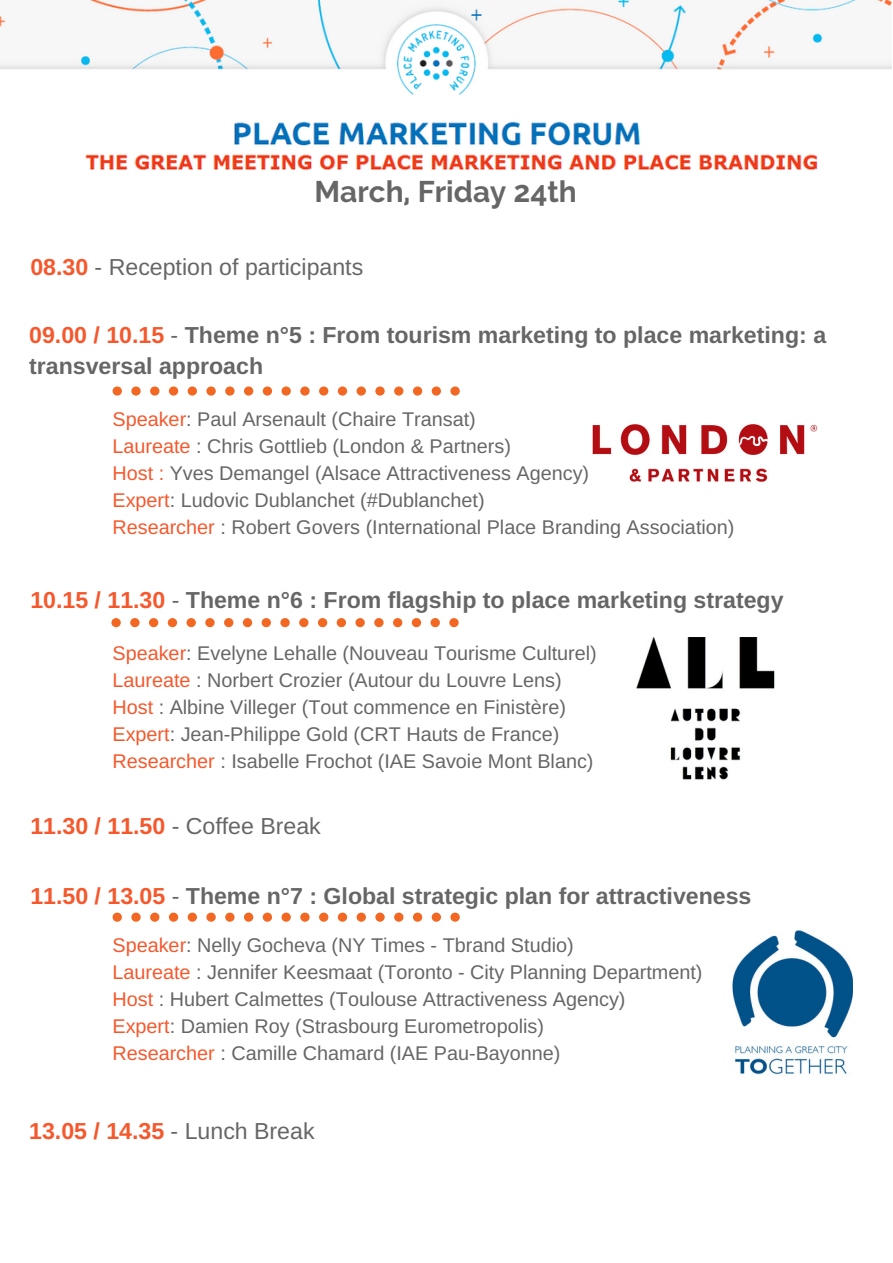
<style>
.page{position:relative;width:893px;height:1263px;background:#fff}
.page>*{position:absolute;margin:0;border:0;box-sizing:border-box;transform-origin:0 0}
.t1{font:700 29.7px "Raleway";color:#666}
.t2{font:700 23.1px/31.5px "Arimo";color:#666}
.t3{font:23.1px "Arimo";color:#666}
.t4{font:700 23.1px "Arimo";color:#f5582c}
.t5{font:19.8px/27px "Arimo";color:#666}
.s1{font-weight:700;color:#f5582c}
.s2{color:#f5582c}
.s3{font-weight:400}
.s4{font-weight:400;color:#666}
</style>
<div class="page">
<div style="left:206px;top:387px;width:10px;height:9px;background:#f26722;border-radius:50%"></div>
<div style="left:225px;top:387px;width:9px;height:9px;background:#f26722;border-radius:50%"></div>
<div style="left:188px;top:387px;width:9px;height:9px;background:#f26722;border-radius:50%"></div>
<div style="left:263px;top:387px;width:9px;height:9px;background:#f26722;border-radius:50%"></div>
<svg style="left:113px;top:387px;width:9px;height:9px"></svg>
<div style="left:281px;top:387px;width:10px;height:9px;background:#f26722;border-radius:50%"></div>
<div style="left:131px;top:387px;width:10px;height:9px;background:#f26722;border-radius:50%"></div>
<div style="left:150px;top:387px;width:9px;height:9px;background:#f26722;border-radius:50%"></div>
<div style="left:169px;top:387px;width:9px;height:9px;background:#f26722;border-radius:50%"></div>
<div style="left:244px;top:387px;width:9px;height:9px;background:#f26722;border-radius:50%"></div>
<div style="left:394px;top:387px;width:9px;height:9px;background:#f26722;border-radius:50%"></div>
<div style="left:413px;top:387px;width:9px;height:9px;background:#f26722;border-radius:50%"></div>
<div style="left:431px;top:387px;width:10px;height:9px;background:#f26722;border-radius:50%"></div>
<div style="left:450px;top:387px;width:10px;height:9px;background:#f26722;border-radius:50%"></div>
<div style="left:375px;top:387px;width:9px;height:9px;background:#f26722;border-radius:50%"></div>
<div style="left:319px;top:387px;width:9px;height:9px;background:#f26722;border-radius:50%"></div>
<div style="left:338px;top:387px;width:9px;height:9px;background:#f26722;border-radius:50%"></div>
<div style="left:300px;top:387px;width:9px;height:9px;background:#f26722;border-radius:50%"></div>
<div style="left:356px;top:387px;width:10px;height:9px;background:#f26722;border-radius:50%"></div>
<div style="left:206px;top:913px;width:10px;height:9px;background:#f26722;border-radius:50%"></div>
<div style="left:225px;top:913px;width:9px;height:9px;background:#f26722;border-radius:50%"></div>
<div style="left:188px;top:913px;width:9px;height:9px;background:#f26722;border-radius:50%"></div>
<div style="left:263px;top:913px;width:9px;height:9px;background:#f26722;border-radius:50%"></div>
<svg style="left:113px;top:913px;width:9px;height:9px"></svg>
<div style="left:281px;top:913px;width:10px;height:9px;background:#f26722;border-radius:50%"></div>
<div style="left:131px;top:913px;width:10px;height:9px;background:#f26722;border-radius:50%"></div>
<div style="left:150px;top:913px;width:9px;height:9px;background:#f26722;border-radius:50%"></div>
<div style="left:169px;top:913px;width:9px;height:9px;background:#f26722;border-radius:50%"></div>
<div style="left:244px;top:913px;width:9px;height:9px;background:#f26722;border-radius:50%"></div>
<div style="left:394px;top:913px;width:9px;height:9px;background:#f26722;border-radius:50%"></div>
<div style="left:413px;top:913px;width:9px;height:9px;background:#f26722;border-radius:50%"></div>
<div style="left:431px;top:913px;width:10px;height:9px;background:#f26722;border-radius:50%"></div>
<div style="left:450px;top:913px;width:10px;height:9px;background:#f26722;border-radius:50%"></div>
<div style="left:375px;top:913px;width:9px;height:9px;background:#f26722;border-radius:50%"></div>
<div style="left:319px;top:913px;width:9px;height:9px;background:#f26722;border-radius:50%"></div>
<div style="left:338px;top:913px;width:9px;height:9px;background:#f26722;border-radius:50%"></div>
<div style="left:300px;top:913px;width:9px;height:9px;background:#f26722;border-radius:50%"></div>
<div style="left:356px;top:913px;width:10px;height:9px;background:#f26722;border-radius:50%"></div>
<div style="left:205px;top:618px;width:10px;height:9px;background:#f26722;border-radius:50%"></div>
<div style="left:224px;top:618px;width:9px;height:9px;background:#f26722;border-radius:50%"></div>
<div style="left:186px;top:618px;width:10px;height:9px;background:#f26722;border-radius:50%"></div>
<div style="left:261px;top:618px;width:10px;height:9px;background:#f26722;border-radius:50%"></div>
<svg style="left:111px;top:618px;width:10px;height:9px"></svg>
<div style="left:280px;top:618px;width:10px;height:9px;background:#f26722;border-radius:50%"></div>
<div style="left:130px;top:618px;width:9px;height:9px;background:#f26722;border-radius:50%"></div>
<div style="left:149px;top:618px;width:9px;height:9px;background:#f26722;border-radius:50%"></div>
<div style="left:168px;top:618px;width:9px;height:9px;background:#f26722;border-radius:50%"></div>
<div style="left:243px;top:618px;width:9px;height:9px;background:#f26722;border-radius:50%"></div>
<div style="left:393px;top:618px;width:9px;height:9px;background:#f26722;border-radius:50%"></div>
<div style="left:412px;top:618px;width:9px;height:9px;background:#f26722;border-radius:50%"></div>
<div style="left:430px;top:618px;width:10px;height:9px;background:#f26722;border-radius:50%"></div>
<div style="left:449px;top:618px;width:9px;height:9px;background:#f26722;border-radius:50%"></div>
<div style="left:374px;top:618px;width:9px;height:9px;background:#f26722;border-radius:50%"></div>
<div style="left:318px;top:618px;width:9px;height:9px;background:#f26722;border-radius:50%"></div>
<div style="left:337px;top:618px;width:9px;height:9px;background:#f26722;border-radius:50%"></div>
<div style="left:299px;top:618px;width:9px;height:9px;background:#f26722;border-radius:50%"></div>
<div style="left:355px;top:618px;width:10px;height:9px;background:#f26722;border-radius:50%"></div>
<img style="left:0;top:0;width:891px;height:170px">
<img style="left:592px;top:424px;width:226px;height:58px">
<img style="left:636px;top:637px;width:139px;height:143px">
<img style="left:732px;top:930px;width:120px;height:145px">
<h1 class="t1" style="left:314px;top:174px;width:263px">March, Friday 24th</h1>
<p class="t3" style="left:30px;top:254px;width:334px"><span class="s1">08.30</span> - Reception of participants</p>
<p class="t2" style="left:29px;top:319px;width:798px"><span class="s2">09.00 / 10.15</span> <span class="s3">-</span> Theme n°5 : From tourism marketing to place marketing: a transversal approach</p>
<p class="t5" style="left:112px;top:406px;width:623px"><span class="s2">Speaker</span>: Paul Arsenault (Chaire Transat)<br><span class="s2">Laureate</span> : Chris Gottlieb (London &amp; Partners)<br><span class="s2">Host :</span> Yves Demangel (Alsace Attractiveness Agency)<br><span class="s2">Expert</span>: Ludovic Dublanchet (#Dublanchet)<br><span class="s2">Researcher</span> : Robert Govers (International Place Branding Association)</p>
<p class="t2" style="left:30px;top:584px;width:754px"><span class="s2">10.15 / 11.30</span> <span class="s3">-</span> Theme n°6 : From flagship to place marketing strategy</p>
<p class="t5" style="left:112px;top:639px;width:486px"><span class="s2">Speaker</span>: Evelyne Lehalle (Nouveau Tourisme Culturel)<br><span class="s2">Laureate</span> : Norbert Crozier (Autour du Louvre Lens)<br><span class="s2">Host</span> : Albine Villeger (Tout commence en Finistère)<br><span class="s2">Expert</span>: Jean-Philippe Gold (CRT Hauts de France)<br><span class="s2">Researcher</span> : Isabelle Frochot (IAE Savoie Mont Blanc)</p>
<p class="t3" style="left:30px;top:813px;width:292px"><span class="s1">11.30 / 11.50</span> - Coffee Break</p>
<p class="t2" style="left:30px;top:880px;width:722px"><span class="s2">11.50 / 13.05</span> <span class="s3">-</span> Theme n°7 : Global strategic plan for attractiveness</p>
<p class="t5" style="left:112px;top:932px;width:591px"><span class="s2">Speaker</span>: Nelly Gocheva (NY Times - Tbrand Studio)<br><span class="s2">Laureate</span> : Jennifer Keesmaat (Toronto - City Planning Department)<br><span class="s2">Host</span> : Hubert Calmettes (Toulouse Attractiveness Agency)<br><span class="s2">Expert</span>: Damien Roy (Strasbourg Eurometropolis)<br><span class="s2">Researcher</span> : Camille Chamard (IAE Pau-Bayonne)</p>
<p class="t4" style="left:29px;top:1118px;width:287px">13.05 / 14.35 <span class="s4">- Lunch Break</span></p>
</div>
